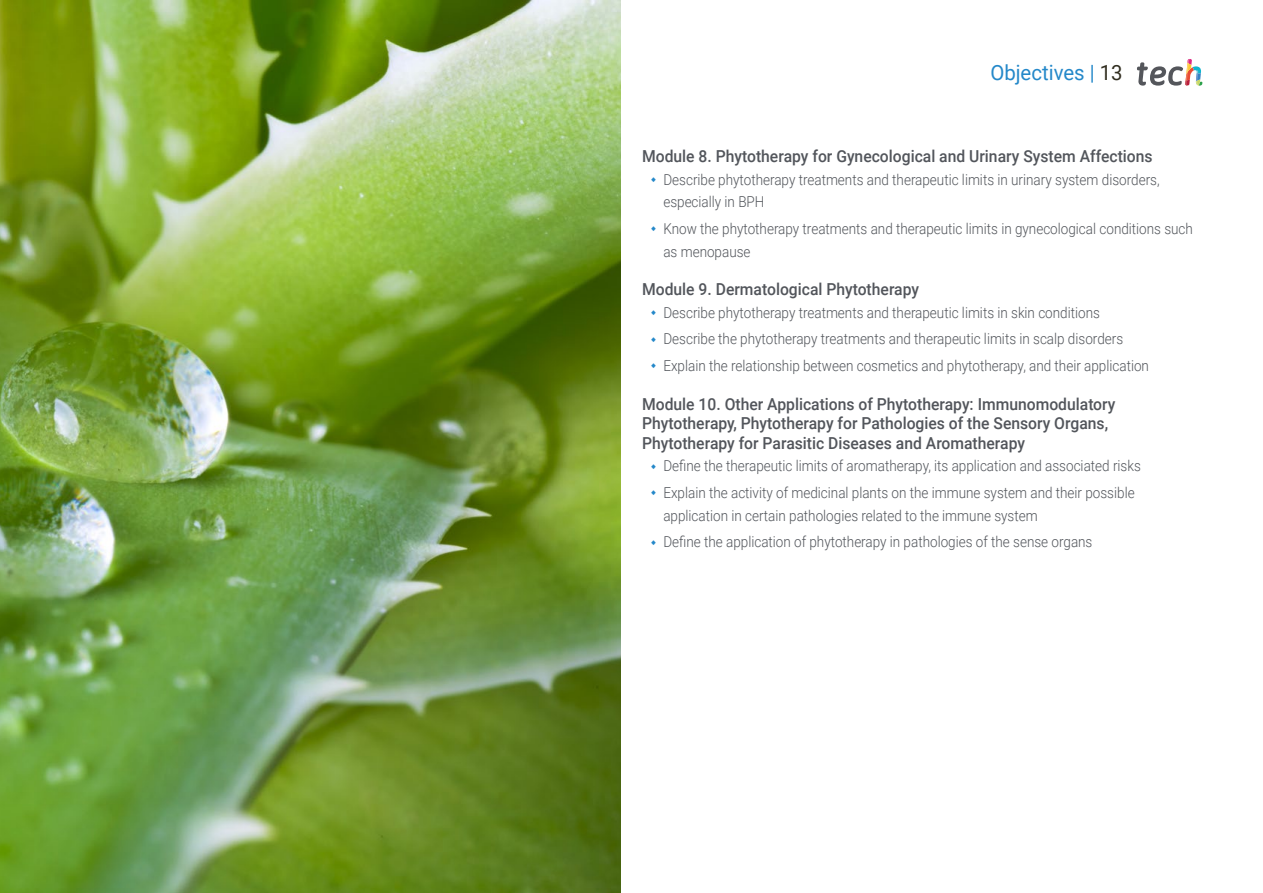
<style>
.page{position:relative;width:1263px;height:893px;background:#fff}
.page>*{position:absolute;margin:0;border:0;box-sizing:border-box;transform-origin:0 0}
.t1{font:21px "Roboto";color:#2488c9}
.t2{font:500 16.5px/19.5px "Roboto";color:#52555b;scale:.95 1}
.t3{font:300 15px/26.7px "Roboto";color:#52555b;scale:.9 1}
.s1{color:#312e20}
</style>
<div class="page">
<svg style="left:1137px;top:59px;width:65px;height:27px"></svg>
<img style="left:0;top:0;width:621px;height:893px">
<h1 class="t1" style="left:990px;top:57px;width:134px">Objectives | <span class="s1">13</span></h1>
<p class="t2" style="left:642px;top:146px;width:539px">Module 8. Phytotherapy for Gynecological and Urinary System Affections</p>
<p class="t3" style="left:663px;top:168px;width:553px;line-height:22.5px">Describe phytotherapy treatments and therapeutic limits in urinary system disorders, especially in BPH</p>
<p class="t3" style="left:663px;top:217px;width:590px;line-height:22.5px">Know the phytotherapy treatments and therapeutic limits in gynecological conditions such as menopause</p>
<p class="t2" style="left:642px;top:279px;width:293px">Module 9. Dermatological Phytotherapy</p>
<p class="t3" style="left:663px;top:298px;width:541px">Describe phytotherapy treatments and therapeutic limits in skin conditions<br>Describe the phytotherapy treatments and therapeutic limits in scalp disorders<br>Explain the relationship between cosmetics and phytotherapy, and their application</p>
<p class="t2" style="left:642px;top:394px;width:500px">Module 10. Other Applications of Phytotherapy: Immunomodulatory<br>Phytotherapy, Phytotherapy for Pathologies of the Sensory Organs,<br>Phytotherapy for Parasitic Diseases and Aromatherapy</p>
<p class="t3" style="left:663px;top:452px;width:532px">Define the therapeutic limits of aromatherapy, its application and associated risks<br>Explain the activity of medicinal plants on the immune system and their possible</p>
<p class="t3" style="left:663px;top:501px;width:478px">application in certain pathologies related to the immune system<br>Define the application of phytotherapy in pathologies of the sense organs</p>
</div>
